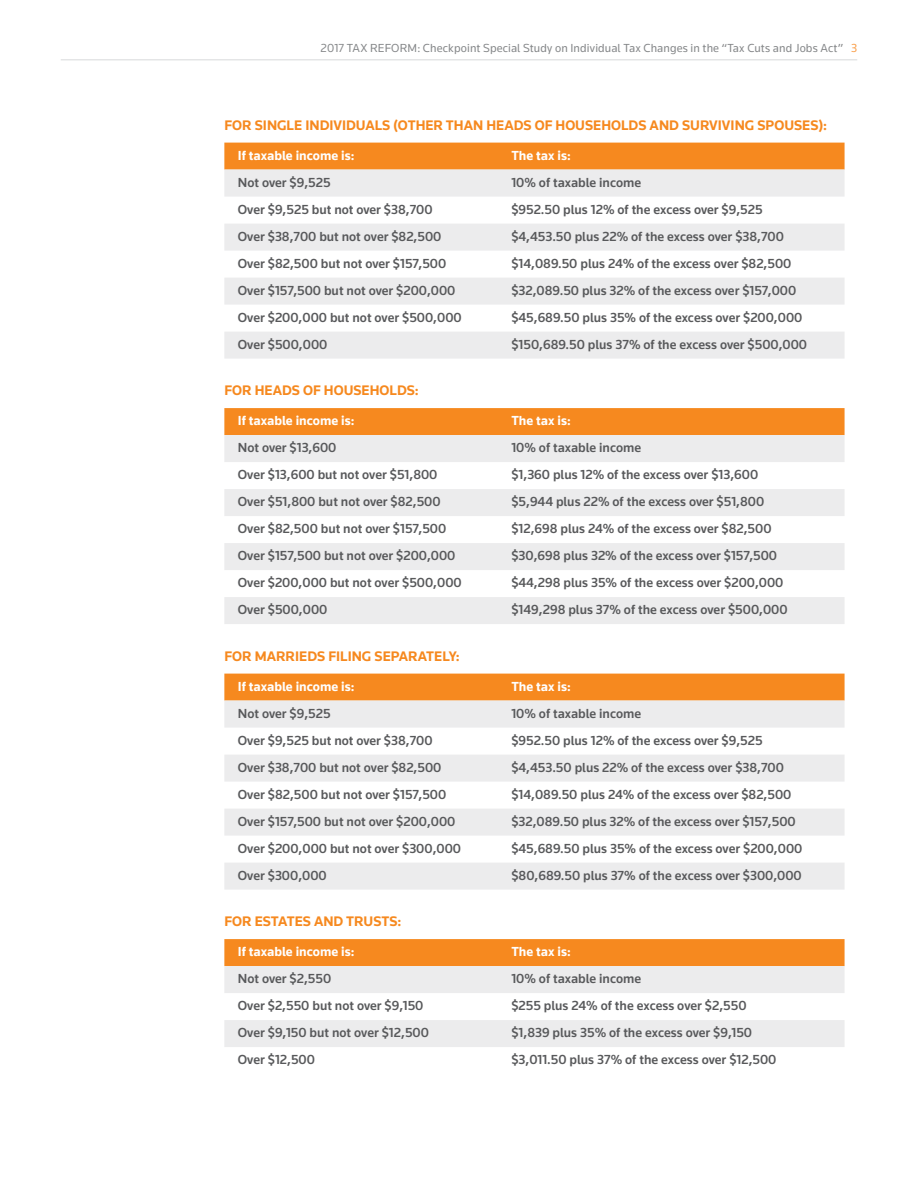
<style>
.page{position:relative;width:918px;height:1188px;background:#fff}
.page>*{position:absolute;margin:0;border:0;box-sizing:border-box;transform-origin:0 0}
.t1{font:700 14.25px "Knowledge 2017";color:#f6891f}
.t2{font:500 13.5px "Knowledge 2017";color:#58595b}
.t3{font:700 13.5px "Knowledge 2017";color:#fff}
.t4{font:12px "Knowledge 2017";letter-spacing:.01em;color:#86888a}
.s1{color:#f99e49}
</style>
<div class="page">
<hr style="left:61px;top:59px;width:796px;height:1px;background:#dcddde">
<div style="left:224px;top:143px;width:621px;height:27px;background:#f6891f"></div>
<svg style="left:224px;top:170px;width:621px;height:189px;fill:#ececed"></svg>
<div style="left:224px;top:408px;width:621px;height:27px;background:#f6891f"></div>
<svg style="left:224px;top:435px;width:621px;height:189px;fill:#ececed"></svg>
<div style="left:224px;top:674px;width:621px;height:27px;background:#f6891f"></div>
<svg style="left:224px;top:701px;width:621px;height:189px;fill:#ececed"></svg>
<div style="left:224px;top:939px;width:621px;height:27px;background:#f6891f"></div>
<svg style="left:224px;top:966px;width:621px;height:81px;fill:#ececed"></svg>
<p class="t4" style="left:321px;top:41px;width:538px">2017 TAX REFORM: Checkpoint Special Study on Individual Tax Changes in the “Tax Cuts and Jobs Act” <span class="s1">3</span></p>
<p class="t1" style="left:224px;top:116px;width:604px">FOR SINGLE INDIVIDUALS (OTHER THAN HEADS OF HOUSEHOLDS AND SURVIVING SPOUSES):</p>
<p class="t3" style="left:238px;top:147px;width:118px">If taxable income is:</p>
<p class="t3" style="left:511px;top:147px;width:61px">The tax is:</p>
<p class="t2" style="left:238px;top:174px;width:94px">Not over $9,525</p>
<p class="t2" style="left:511px;top:174px;width:131px">10% of taxable income</p>
<p class="t2" style="left:238px;top:201px;width:196px">Over $9,525 but not over $38,700</p>
<p class="t2" style="left:511px;top:201px;width:253px">$952.50 plus 12% of the excess over $9,525</p>
<p class="t2" style="left:238px;top:228px;width:205px">Over $38,700 but not over $82,500</p>
<p class="t2" style="left:511px;top:228px;width:274px">$4,453.50 plus 22% of the excess over $38,700</p>
<p class="t2" style="left:238px;top:255px;width:210px">Over $82,500 but not over $157,500</p>
<p class="t2" style="left:511px;top:255px;width:282px">$14,089.50 plus 24% of the excess over $82,500</p>
<p class="t2" style="left:238px;top:282px;width:219px">Over $157,500 but not over $200,000</p>
<p class="t2" style="left:511px;top:282px;width:286px">$32,089.50 plus 32% of the excess over $157,000</p>
<p class="t2" style="left:238px;top:309px;width:225px">Over $200,000 but not over $500,000</p>
<p class="t2" style="left:511px;top:309px;width:293px">$45,689.50 plus 35% of the excess over $200,000</p>
<p class="t2" style="left:238px;top:336px;width:91px">Over $500,000</p>
<p class="t2" style="left:511px;top:336px;width:297px">$150,689.50 plus 37% of the excess over $500,000</p>
<p class="t1" style="left:224px;top:382px;width:196px">FOR HEADS OF HOUSEHOLDS:</p>
<p class="t3" style="left:238px;top:412px;width:118px">If taxable income is:</p>
<p class="t3" style="left:511px;top:412px;width:61px">The tax is:</p>
<p class="t2" style="left:238px;top:439px;width:100px">Not over $13,600</p>
<p class="t2" style="left:511px;top:439px;width:131px">10% of taxable income</p>
<p class="t2" style="left:238px;top:466px;width:201px">Over $13,600 but not over $51,800</p>
<p class="t2" style="left:511px;top:466px;width:248px">$1,360 plus 12% of the excess over $13,600</p>
<p class="t2" style="left:238px;top:493px;width:204px">Over $51,800 but not over $82,500</p>
<p class="t2" style="left:511px;top:493px;width:254px">$5,944 plus 22% of the excess over $51,800</p>
<p class="t2" style="left:238px;top:520px;width:210px">Over $82,500 but not over $157,500</p>
<p class="t2" style="left:511px;top:520px;width:262px">$12,698 plus 24% of the excess over $82,500</p>
<p class="t2" style="left:238px;top:547px;width:219px">Over $157,500 but not over $200,000</p>
<p class="t2" style="left:511px;top:547px;width:267px">$30,698 plus 32% of the excess over $157,500</p>
<p class="t2" style="left:238px;top:574px;width:225px">Over $200,000 but not over $500,000</p>
<p class="t2" style="left:511px;top:574px;width:274px">$44,298 plus 35% of the excess over $200,000</p>
<p class="t2" style="left:238px;top:601px;width:91px">Over $500,000</p>
<p class="t2" style="left:511px;top:601px;width:278px">$149,298 plus 37% of the excess over $500,000</p>
<p class="t1" style="left:224px;top:647px;width:237px">FOR MARRIEDS FILING SEPARATELY:</p>
<p class="t3" style="left:238px;top:678px;width:118px">If taxable income is:</p>
<p class="t3" style="left:511px;top:678px;width:61px">The tax is:</p>
<p class="t2" style="left:238px;top:705px;width:94px">Not over $9,525</p>
<p class="t2" style="left:511px;top:705px;width:131px">10% of taxable income</p>
<p class="t2" style="left:238px;top:732px;width:196px">Over $9,525 but not over $38,700</p>
<p class="t2" style="left:511px;top:732px;width:253px">$952.50 plus 12% of the excess over $9,525</p>
<p class="t2" style="left:238px;top:759px;width:205px">Over $38,700 but not over $82,500</p>
<p class="t2" style="left:511px;top:759px;width:274px">$4,453.50 plus 22% of the excess over $38,700</p>
<p class="t2" style="left:238px;top:786px;width:210px">Over $82,500 but not over $157,500</p>
<p class="t2" style="left:511px;top:786px;width:282px">$14,089.50 plus 24% of the excess over $82,500</p>
<p class="t2" style="left:238px;top:813px;width:219px">Over $157,500 but not over $200,000</p>
<p class="t2" style="left:511px;top:813px;width:286px">$32,089.50 plus 32% of the excess over $157,500</p>
<p class="t2" style="left:238px;top:840px;width:225px">Over $200,000 but not over $300,000</p>
<p class="t2" style="left:511px;top:840px;width:293px">$45,689.50 plus 35% of the excess over $200,000</p>
<p class="t2" style="left:238px;top:867px;width:90px">Over $300,000</p>
<p class="t2" style="left:511px;top:867px;width:292px">$80,689.50 plus 37% of the excess over $300,000</p>
<p class="t1" style="left:224px;top:913px;width:179px">FOR ESTATES AND TRUSTS:</p>
<p class="t3" style="left:238px;top:943px;width:118px">If taxable income is:</p>
<p class="t3" style="left:511px;top:943px;width:61px">The tax is:</p>
<p class="t2" style="left:238px;top:970px;width:95px">Not over $2,550</p>
<p class="t2" style="left:511px;top:970px;width:131px">10% of taxable income</p>
<p class="t2" style="left:238px;top:997px;width:187px">Over $2,550 but not over $9,150</p>
<p class="t2" style="left:511px;top:997px;width:237px">$255 plus 24% of the excess over $2,550</p>
<p class="t2" style="left:238px;top:1024px;width:193px">Over $9,150 but not over $12,500</p>
<p class="t2" style="left:511px;top:1024px;width:242px">$1,839 plus 35% of the excess over $9,150</p>
<p class="t2" style="left:238px;top:1051px;width:79px">Over $12,500</p>
<p class="t2" style="left:511px;top:1051px;width:267px">$3,011.50 plus 37% of the excess over $12,500</p>
</div>
